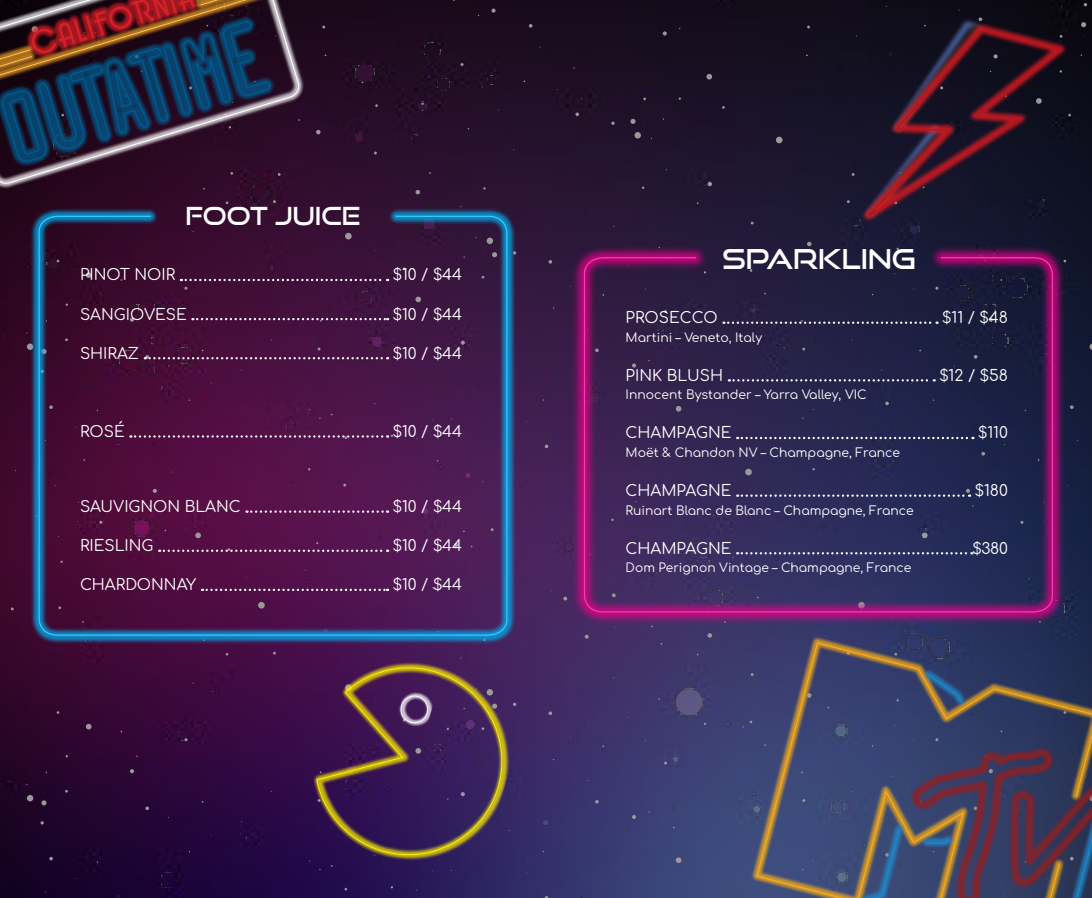
<style>
.page{position:relative;width:1092px;height:898px;background:#fff}
.page>*{position:absolute;margin:0;border:0;box-sizing:border-box;transform-origin:0 0}
.t1{font:27.12px "Good Times Rg";letter-spacing:-.005em;color:#fff}
.t2{font:24.68px "Good Times Rg";color:#fff}
.t3{font:15.4px "Comfortaa";color:#fff}
.t4{font:12.42px "Comfortaa";color:#fff}
.t5{font:12.25px "Comfortaa";color:#fff}
.s1{font-size:12.42px}
</style>
<div class="page">
<img style="left:0;top:0;width:1091px;height:898px">
<img style="left:424px;top:43px;width:15px;height:16px;border-radius:8px">
<svg style="left:397px;top:41px;width:3px;height:4px"></svg>
<svg style="left:412px;top:135px;width:6px;height:7px"></svg>
<img style="left:252px;top:185px;width:14px;height:14px;border-radius:7px">
<svg style="left:327px;top:137px;width:6px;height:5px"></svg>
<svg style="left:583px;top:211px;width:4px;height:4px"></svg>
<svg style="left:573px;top:97px;width:9px;height:9px"></svg>
<svg style="left:437px;top:78px;width:12px;height:12px"></svg>
<svg style="left:210px;top:686px;width:5px;height:5px"></svg>
<svg style="left:292px;top:886px;width:5px;height:5px"></svg>
<svg style="left:581px;top:724px;width:4px;height:3px"></svg>
<svg style="left:671px;top:806px;width:4px;height:4px"></svg>
<svg style="left:724px;top:721px;width:6px;height:6px"></svg>
<svg style="left:559px;top:433px;width:3px;height:4px"></svg>
<img style="left:161px;top:873px;width:14px;height:14px;border-radius:7px">
<svg style="left:81px;top:861px;width:6px;height:6px"></svg>
<svg style="left:239px;top:833px;width:7px;height:6px"></svg>
<svg style="left:12px;top:778px;width:6px;height:6px"></svg>
<svg style="left:564px;top:543px;width:4px;height:8px"></svg>
<img style="left:355px;top:64px;width:19px;height:18px;border-radius:9px">
<svg style="left:354px;top:134px;width:9px;height:9px"></svg>
<svg style="left:545px;top:820px;width:3px;height:5px"></svg>
<img style="left:675px;top:689px;width:27px;height:26px;border-radius:13px">
<svg style="left:2px;top:334px;width:5px;height:4px"></svg>
<svg style="left:316px;top:130px;width:4px;height:4px"></svg>
<svg style="left:481px;top:76px;width:14px;height:12px"></svg>
<svg style="left:491px;top:9px;width:4px;height:4px"></svg>
<svg style="left:418px;top:102px;width:8px;height:8px"></svg>
<svg style="left:361px;top:81px;width:11px;height:11px"></svg>
<div style="left:634px;top:132px;width:7px;height:6px;background:#999;border-radius:50%"></div>
<svg style="left:706px;top:74px;width:6px;height:6px"></svg>
<svg style="left:775px;top:137px;width:7px;height:6px"></svg>
<svg style="left:415px;top:190px;width:5px;height:4px"></svg>
<svg style="left:575px;top:113px;width:4px;height:3px"></svg>
<svg style="left:630px;top:119px;width:5px;height:5px"></svg>
<svg style="left:662px;top:31px;width:4px;height:5px"></svg>
<svg style="left:529px;top:24px;width:3px;height:4px"></svg>
<svg style="left:1080px;top:22px;width:6px;height:5px"></svg>
<svg style="left:1089px;top:343px;width:2px;height:7px"></svg>
<svg style="left:1069px;top:405px;width:4px;height:4px"></svg>
<svg style="left:703px;top:179px;width:9px;height:7px"></svg>
<svg style="left:548px;top:260px;width:4px;height:4px"></svg>
<svg style="left:563px;top:597px;width:4px;height:3px"></svg>
<svg style="left:544px;top:445px;width:4px;height:3px"></svg>
<svg style="left:584px;top:635px;width:4px;height:4px"></svg>
<svg style="left:602px;top:745px;width:4px;height:7px"></svg>
<svg style="left:664px;top:756px;width:14px;height:8px"></svg>
<svg style="left:632px;top:815px;width:4px;height:4px"></svg>
<svg style="left:707px;top:633px;width:5px;height:5px"></svg>
<svg style="left:548px;top:711px;width:4px;height:4px"></svg>
<svg style="left:675px;top:857px;width:6px;height:6px"></svg>
<svg style="left:178px;top:729px;width:11px;height:12px"></svg>
<svg style="left:130px;top:769px;width:4px;height:4px"></svg>
<svg style="left:27px;top:795px;width:6px;height:6px"></svg>
<svg style="left:86px;top:724px;width:5px;height:5px"></svg>
<svg style="left:145px;top:806px;width:4px;height:4px"></svg>
<svg style="left:40px;top:821px;width:4px;height:3px"></svg>
<svg style="left:49px;top:857px;width:4px;height:3px"></svg>
<svg style="left:41px;top:800px;width:5px;height:5px"></svg>
<div style="left:23px;top:202px;width:499px;height:434px;background:#00aeef;opacity:.75"></div>
<div style="left:572px;top:245px;width:492px;height:380px;background:#ec008c;opacity:.75"></div>
<div style="left:568px;top:244px;width:499px;height:369px;background:#ec008c;opacity:.75"></div>
<svg style="left:0;top:0;width:316px;height:194px;background:#361831"></svg>
<svg style="left:0;top:0;width:279px;height:162px;background:#342f42"></svg>
<svg style="left:740px;top:626px;width:351px;height:272px;background:#43486b"></svg>
<svg style="left:849px;top:658px;width:242px;height:240px;background:#46435d"></svg>
<svg style="left:838px;top:0;width:12px;height:239px;background:#161327"></svg>
<svg style="left:850px;top:0;width:229px;height:259px;background:#241326"></svg>
<svg style="left:287px;top:632px;width:258px;height:254px;background:#412955"></svg>
<svg style="left:382px;top:677px;width:69px;height:56px;background:#512c64"></svg>
<svg style="left:723px;top:320px;width:211px;height:5px"></svg>
<svg style="left:728px;top:369px;width:203px;height:15px;background:#312f53"></svg>
<svg style="left:737px;top:437px;width:233px;height:2px"></svg>
<svg style="left:737px;top:494px;width:228px;height:3px"></svg>
<svg style="left:965px;top:489px;width:5px;height:8px"></svg>
<svg style="left:728px;top:552px;width:240px;height:15px;background:#393b68"></svg>
<svg style="left:181px;top:269px;width:204px;height:12px;background:#4a1e44"></svg>
<svg style="left:192px;top:318px;width:193px;height:4px"></svg>
<svg style="left:145px;top:349px;width:240px;height:10px;background:#56234d"></svg>
<svg style="left:130px;top:435px;width:255px;height:10px;background:#612555"></svg>
<svg style="left:387px;top:435px;width:6px;height:3px"></svg>
<svg style="left:246px;top:510px;width:142px;height:3px"></svg>
<svg style="left:159px;top:548px;width:226px;height:4px"></svg>
<svg style="left:202px;top:578px;width:183px;height:13px;background:#5d2056"></svg>
<h2 class="t2" style="left:185px;top:201px;width:177px">FOOT JUICE</h2>
<p class="t3" style="left:80px;top:261px;width:97px">PINOT NOIR</p>
<p class="t3" style="left:393px;top:261px;width:71px">$10 / $44</p>
<p class="t3" style="left:80px;top:300px;width:108px">SANGIOVESE</p>
<p class="t3" style="left:393px;top:300px;width:71px">$10 / $44</p>
<p class="t3" style="left:80px;top:339px;width:61px">SHIRAZ</p>
<p class="t3" style="left:393px;top:339px;width:71px">$10 / $44</p>
<p class="t3" style="left:80px;top:417px;width:46px">ROSÉ</p>
<p class="t3" style="left:393px;top:417px;width:71px">$10 / $44</p>
<p class="t3" style="left:80px;top:493px;width:162px">SAUVIGNON BLANC</p>
<p class="t3" style="left:393px;top:493px;width:71px">$10 / $44</p>
<p class="t3" style="left:80px;top:532px;width:75px">RIESLING</p>
<p class="t3" style="left:393px;top:532px;width:71px">$10 / $44</p>
<p class="t3" style="left:80px;top:571px;width:118px">CHARDONNAY</p>
<p class="t3" style="left:393px;top:571px;width:71px">$10 / $44</p>
<h1 class="t1" style="left:722px;top:242px;width:195px">SPARKLING</h1>
<p class="t3" style="left:625px;top:304px;width:94px">PROSECCO</p>
<p class="t3" style="left:942px;top:304px;width:67px">$11 / $48</p>
<p class="t4" style="left:625px;top:326px;width:138px">Martini – Veneto, Italy</p>
<p class="t3" style="left:625px;top:361px;width:99px">PINK BLUSH</p>
<p class="t3" style="left:939px;top:361px;width:70px">$12 / $58</p>
<p class="t4" style="left:625px;top:384px;width:243px">Innocent Bystander – Yarra Valley, VIC</p>
<p class="t3" style="left:625px;top:419px;width:107px">CHAMPAGNE</p>
<p class="t3" style="left:978px;top:419px;width:31px">$110</p>
<p class="t4" style="left:625px;top:441px;width:276px">Moët &amp; Chandon NV – Champagne, France</p>
<p class="t3" style="left:625px;top:477px;width:107px">CHAMPAGNE</p>
<p class="t3" style="left:974px;top:477px;width:35px">$180</p>
<p class="t4" style="left:625px;top:499px;width:289px">Ruinart Blanc de Blanc – Champagne, France</p>
<p class="t3" style="left:625px;top:534px;width:107px">CHAMPAGNE</p>
<p class="t3" style="left:972px;top:534px;width:37px">$380</p>
<p class="t5" style="left:625px;top:557px;width:287px">Dom Perignon Vintage <span class="s1">– Champagne, France</span></p>
</div>
